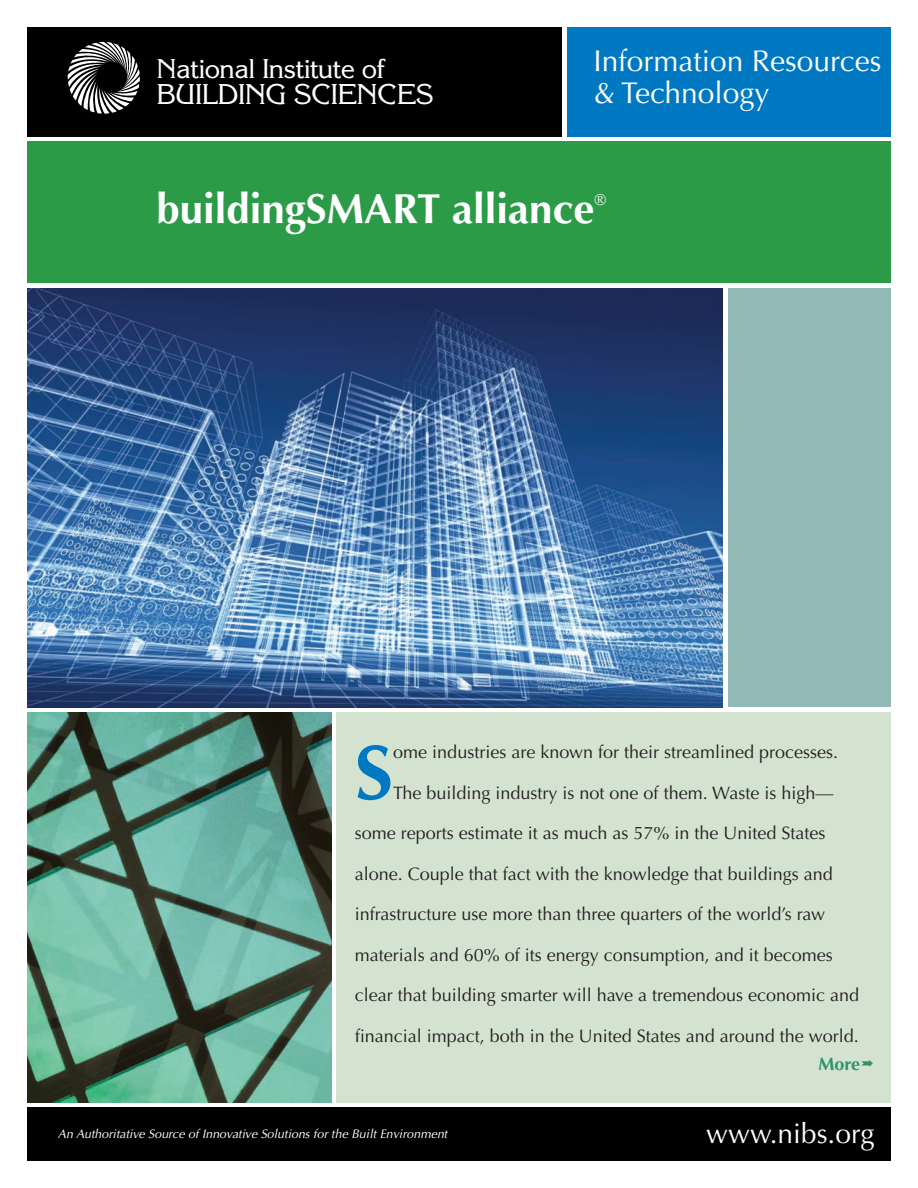
<style>
.page{position:relative;width:918px;height:1188px;background:#fff}
.page>*{position:absolute;margin:0;border:0;box-sizing:border-box;transform-origin:0 0}
.Intro_Para{font:700 77.1px "Optima";color:#0079c2}
.ProgramName_Front{font:700 42px "Optima";color:#fff}
.t1{font:30px/31.5px "Optima";color:#fff}
.t2{font:28.2px "Optima";color:#fff}
.t3{font:27.9px "Korinna";letter-spacing:-.02em;color:#fff}
.t4{font:26.4px "Korinna";letter-spacing:-.02em;color:#fff}
.Intro_Para-2{font:18px "Optima";color:#231f20}
.More{font:700 18px "Optima";color:#319270}
.ProgramName_Front-2{font:15.75px "Optima";color:#fff}
.t5{font:italic 12.45px "Optima";color:#fff}
</style>
<div class="page">
<div style="left:337px;top:712px;width:554px;height:390px;background:#d4e3d0"></div>
<div style="left:27px;top:27px;width:535px;height:109px;background:#000"></div>
<div style="left:27px;top:1107px;width:864px;height:54px;background:#000"></div>
<div style="left:567px;top:27px;width:324px;height:109px;background:#0079c2"></div>
<svg style="left:68px;top:42px;width:72px;height:72px"></svg>
<img style="left:27px;top:712px;width:305px;height:390px">
<div style="left:27px;top:141px;width:864px;height:142px;background:#2c9b47"></div>
<div style="left:728px;top:288px;width:163px;height:419px;background:#91b9b6"></div>
<img style="left:27px;top:288px;width:696px;height:419px">
<h3 class="t4" style="left:157px;top:52px;width:230px">National Institute of</h3>
<h3 class="t3" style="left:157px;top:77px;width:279px">BUILDING SCIENCES</h3>
<p class="t1" style="left:594px;top:46px;width:290px">Information Resources &amp; Technology</p>
<p class="ProgramName_Front" style="left:157px;top:185px;width:440px">buildingSMART alliance</p>
<p class="ProgramName_Front-2" style="left:595px;top:191px;width:13px">®</p>
<p class="Intro_Para" style="left:355px;top:728px;width:40px">S</p>
<p class="Intro_Para-2" style="left:393px;top:742px;width:446px">ome industries are known for their streamlined processes.</p>
<p class="Intro_Para-2" style="left:393px;top:782px;width:442px">The building industry is not one of them. Waste is high—</p>
<p class="Intro_Para-2" style="left:355px;top:823px;width:472px">some reports estimate it as much as 57% in the United States</p>
<p class="Intro_Para-2" style="left:355px;top:863px;width:480px">alone. Couple that fact with the knowledge that buildings and</p>
<p class="Intro_Para-2" style="left:355px;top:904px;width:472px">infrastructure use more than three quarters of the world’s raw</p>
<p class="Intro_Para-2" style="left:355px;top:944px;width:480px">materials and 60% of its energy consumption, and it becomes</p>
<p class="Intro_Para-2" style="left:355px;top:985px;width:506px">clear that building smarter will have a tremendous economic and</p>
<p class="Intro_Para-2" style="left:355px;top:1025px;width:506px">financial impact, both in the United States and around the world.</p>
<p class="More" style="left:818px;top:1054px;width:43px">More</p>
<p class="t5" style="left:58px;top:1126px;width:391px">An Authoritative Source of Innovative Solutions for the Built Environment</p>
<h3 class="t2" style="left:706px;top:1117px;width:170px">www.nibs.org</h3>
</div>
